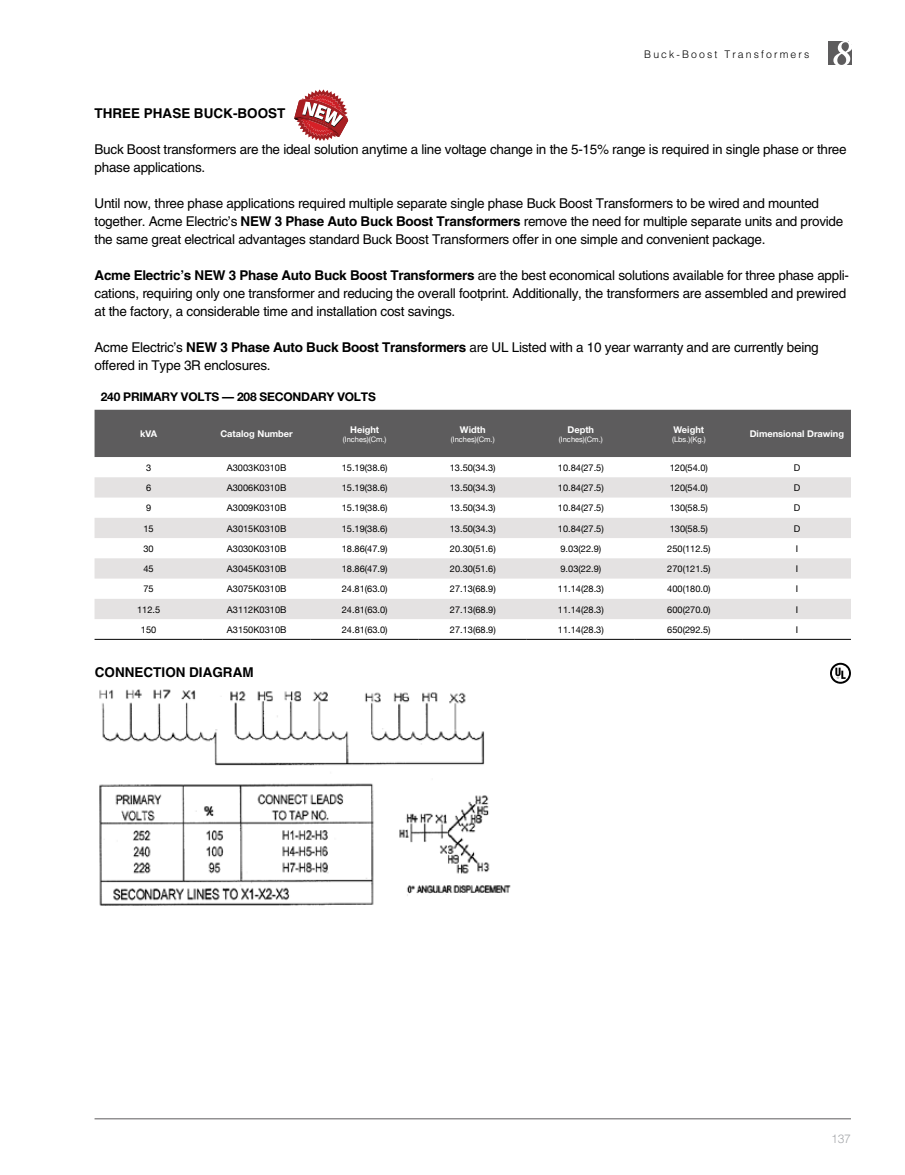
<style>
.page{position:relative;width:905px;height:1175px;background:#fff}
.page>*{position:absolute;margin:0;border:0;box-sizing:border-box;transform-origin:0 0}
.t1{font:13.5px/18px "Helvetica";letter-spacing:-.02em;color:#000}
.t2{font:700 13.5px "Helvetica";color:#000}
.t3{font:700 12px "Helvetica Neue";letter-spacing:-.015em;color:#000}
.t4{font:300 12px "Helvetica";color:#a7a9ac}
.t5{font:300 10.5px "Helvetica";letter-spacing:.2em;color:#000}
.t6{font:9.3px "Helvetica Neue";color:#000}
.t7{font:700 9.3px "Helvetica Neue";color:#fff}
.t8{font:7.5px "Helvetica Neue";color:#fff}
.s1{font-weight:700}
</style>
<div class="page">
<div style="left:828px;top:42px;width:23px;height:23px;background:#5d5c5d"></div>
<hr style="left:94px;top:1118px;width:756px;height:1px;background:#5d5c5d">
<svg style="left:833px;top:41px;width:19px;height:24px"></svg>
<img style="left:99px;top:689px;width:412px;height:217px">
<div style="left:94px;top:410px;width:756px;height:47px;background:#5d5c5d"></div>
<svg style="left:94px;top:477px;width:756px;height:142px;fill:#e4e2e2"></svg>
<hr style="left:94px;top:639px;width:108px;height:1px;background:#000">
<hr style="left:202px;top:639px;width:108px;height:1px;background:#000">
<hr style="left:310px;top:639px;width:108px;height:1px;background:#000">
<hr style="left:418px;top:639px;width:108px;height:1px;background:#000">
<hr style="left:526px;top:639px;width:108px;height:1px;background:#000">
<hr style="left:634px;top:639px;width:108px;height:1px;background:#000">
<hr style="left:742px;top:639px;width:108px;height:1px;background:#000">
<svg style="left:830px;top:663px;width:20px;height:20px"></svg>
<svg style="left:294px;top:89px;width:55px;height:52px"></svg>
<p class="t5" style="left:644px;top:47px;width:167px">Buck-Boost Transformers</p>
<p class="t2" style="left:94px;top:105px;width:192px">THREE PHASE BUCK-BOOST</p>
<p class="t1" style="left:94px;top:140px;width:753px">Buck Boost transformers are the ideal solution anytime a line voltage change in the 5-15% range is required in single phase or three phase applications.</p>
<p class="t1" style="left:94px;top:194px;width:750px">Until now, three phase applications required multiple separate single phase Buck Boost Transformers to be wired and mounted together. Acme Electric’s <span class="s1">NEW 3 Phase Auto Buck Boost Transformers</span> remove the need for multiple separate units and provide the same great electrical advantages standard Buck Boost Transformers offer in one simple and convenient package.</p>
<p class="t1" style="left:94px;top:266px;width:756px"><span class="s1">Acme Electric’s NEW 3 Phase Auto Buck Boost Transformers</span> are the best economical solutions available for three phase appli&shy;cations, requiring only one transformer and reducing the overall footprint. Additionally, the transformers are assembled and prewired at the factory, a considerable time and installation cost savings.</p>
<p class="t1" style="left:94px;top:338px;width:725px">Acme Electric’s <span class="s1">NEW 3 Phase Auto Buck Boost Transformers</span> are UL Listed with a 10 year warranty and are currently being offered in Type 3R enclosures.</p>
<p class="t3" style="left:101px;top:389px;width:276px">240 PRIMARY VOLTS — 208 SECONDARY VOLTS</p>
<p class="t7" style="left:140px;top:428px;width:19px">kVA</p>
<p class="t7" style="left:220px;top:428px;width:74px">Catalog Number</p>
<p class="t7" style="left:350px;top:423px;width:31px">Height</p>
<p class="t8" style="left:343px;top:433px;width:45px">(Inches)(Cm.)</p>
<p class="t7" style="left:460px;top:423px;width:27px">Width</p>
<p class="t8" style="left:451px;top:433px;width:45px">(Inches)(Cm.)</p>
<p class="t7" style="left:567px;top:423px;width:28px">Depth</p>
<p class="t8" style="left:559px;top:433px;width:45px">(Inches)(Cm.)</p>
<p class="t7" style="left:673px;top:423px;width:32px">Weight</p>
<p class="t8" style="left:672px;top:433px;width:35px">(Lbs.)(Kg.)</p>
<p class="t7" style="left:749px;top:428px;width:96px">Dimensional Drawing</p>
<p class="t6" style="left:146px;top:461px;width:7px">3</p>
<p class="t6" style="left:227px;top:461px;width:61px">A3003K0310B</p>
<p class="t6" style="left:342px;top:461px;width:47px">15.19(38.6)</p>
<p class="t6" style="left:450px;top:461px;width:47px">13.50(34.3)</p>
<p class="t6" style="left:558px;top:461px;width:47px">10.84(27.5)</p>
<p class="t6" style="left:669px;top:461px;width:40px">120(54.0)</p>
<p class="t6" style="left:793px;top:461px;width:8px">D</p>
<p class="t6" style="left:146px;top:481px;width:7px">6</p>
<p class="t6" style="left:227px;top:481px;width:61px">A3006K0310B</p>
<p class="t6" style="left:342px;top:481px;width:47px">15.19(38.6)</p>
<p class="t6" style="left:450px;top:481px;width:47px">13.50(34.3)</p>
<p class="t6" style="left:558px;top:481px;width:47px">10.84(27.5)</p>
<p class="t6" style="left:669px;top:481px;width:40px">120(54.0)</p>
<p class="t6" style="left:793px;top:481px;width:8px">D</p>
<p class="t6" style="left:146px;top:501px;width:7px">9</p>
<p class="t6" style="left:227px;top:501px;width:61px">A3009K0310B</p>
<p class="t6" style="left:342px;top:501px;width:47px">15.19(38.6)</p>
<p class="t6" style="left:450px;top:501px;width:47px">13.50(34.3)</p>
<p class="t6" style="left:558px;top:501px;width:47px">10.84(27.5)</p>
<p class="t6" style="left:669px;top:501px;width:40px">130(58.5)</p>
<p class="t6" style="left:793px;top:501px;width:8px">D</p>
<p class="t6" style="left:143px;top:521px;width:12px">15</p>
<p class="t6" style="left:227px;top:521px;width:61px">A3015K0310B</p>
<p class="t6" style="left:342px;top:521px;width:47px">15.19(38.6)</p>
<p class="t6" style="left:450px;top:521px;width:47px">13.50(34.3)</p>
<p class="t6" style="left:558px;top:521px;width:47px">10.84(27.5)</p>
<p class="t6" style="left:669px;top:521px;width:40px">130(58.5)</p>
<p class="t6" style="left:793px;top:521px;width:8px">D</p>
<p class="t6" style="left:143px;top:542px;width:12px">30</p>
<p class="t6" style="left:227px;top:542px;width:61px">A3030K0310B</p>
<p class="t6" style="left:342px;top:542px;width:47px">18.86(47.9)</p>
<p class="t6" style="left:450px;top:542px;width:47px">20.30(51.6)</p>
<p class="t6" style="left:560px;top:542px;width:42px">9.03(22.9)</p>
<p class="t6" style="left:667px;top:542px;width:45px">250(112.5)</p>
<p class="t6" style="left:795px;top:542px;width:4px">I</p>
<p class="t6" style="left:143px;top:562px;width:12px">45</p>
<p class="t6" style="left:227px;top:562px;width:61px">A3045K0310B</p>
<p class="t6" style="left:342px;top:562px;width:47px">18.86(47.9)</p>
<p class="t6" style="left:450px;top:562px;width:47px">20.30(51.6)</p>
<p class="t6" style="left:560px;top:562px;width:42px">9.03(22.9)</p>
<p class="t6" style="left:667px;top:562px;width:45px">270(121.5)</p>
<p class="t6" style="left:795px;top:562px;width:4px">I</p>
<p class="t6" style="left:143px;top:582px;width:12px">75</p>
<p class="t6" style="left:227px;top:582px;width:61px">A3075K0310B</p>
<p class="t6" style="left:342px;top:582px;width:47px">24.81(63.0)</p>
<p class="t6" style="left:450px;top:582px;width:47px">27.13(68.9)</p>
<p class="t6" style="left:558px;top:582px;width:47px">11.14(28.3)</p>
<p class="t6" style="left:667px;top:582px;width:45px">400(180.0)</p>
<p class="t6" style="left:795px;top:582px;width:4px">I</p>
<p class="t6" style="left:137px;top:602px;width:25px">112.5</p>
<p class="t6" style="left:227px;top:602px;width:61px">A3112K0310B</p>
<p class="t6" style="left:342px;top:602px;width:47px">24.81(63.0)</p>
<p class="t6" style="left:450px;top:602px;width:47px">27.13(68.9)</p>
<p class="t6" style="left:558px;top:602px;width:47px">11.14(28.3)</p>
<p class="t6" style="left:667px;top:602px;width:45px">600(270.0)</p>
<p class="t6" style="left:795px;top:602px;width:4px">I</p>
<p class="t6" style="left:141px;top:623px;width:17px">150</p>
<p class="t6" style="left:227px;top:623px;width:61px">A3150K0310B</p>
<p class="t6" style="left:342px;top:623px;width:47px">24.81(63.0)</p>
<p class="t6" style="left:450px;top:623px;width:47px">27.13(68.9)</p>
<p class="t6" style="left:558px;top:623px;width:47px">11.14(28.3)</p>
<p class="t6" style="left:667px;top:623px;width:45px">650(292.5)</p>
<p class="t6" style="left:795px;top:623px;width:4px">I</p>
<p class="t2" style="left:95px;top:664px;width:160px">CONNECTION DIAGRAM</p>
<p class="t4" style="left:831px;top:1131px;width:21px">137</p>
</div>
